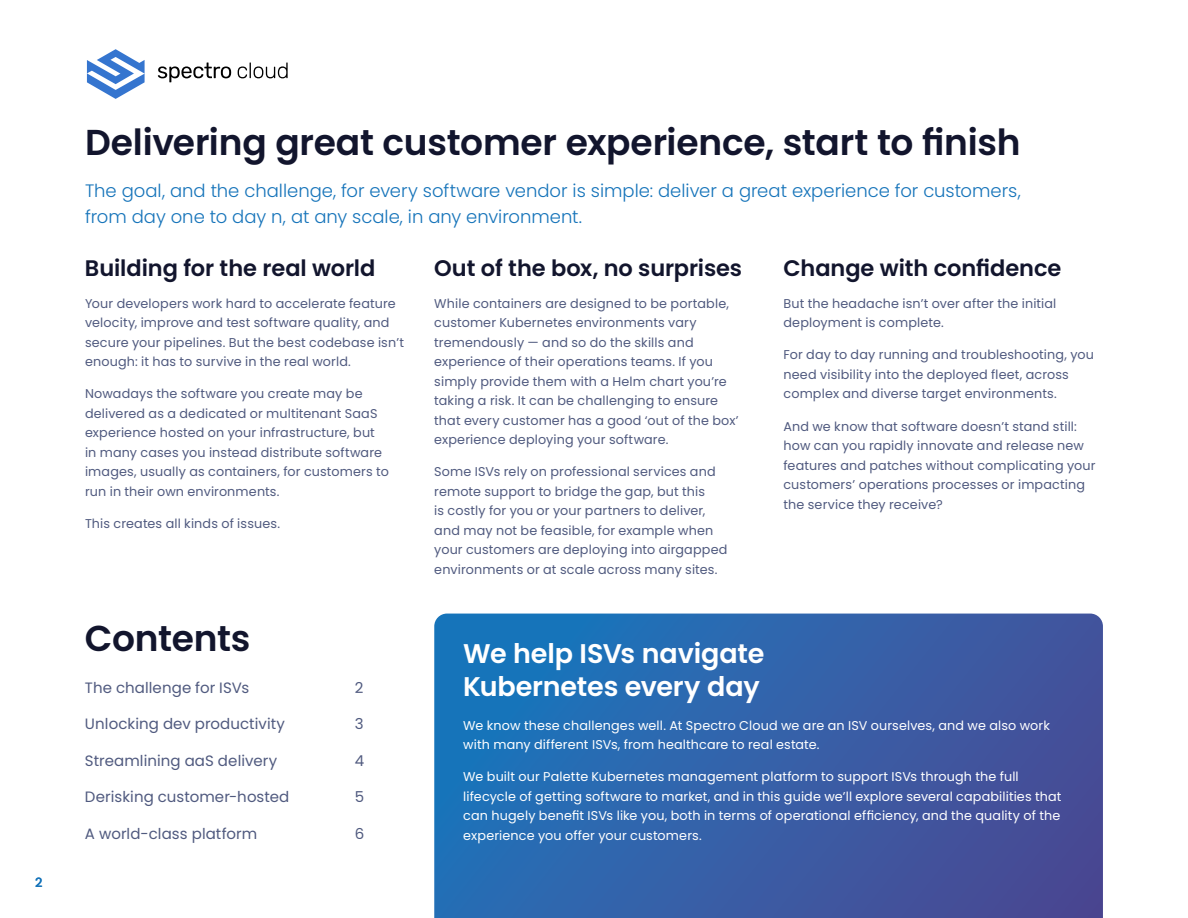
<style>
.page{position:relative;width:1188px;height:918px;background:#fff}
.page>*{position:absolute;margin:0;border:0;box-sizing:border-box;transform-origin:0 0}
.t1{font:600 36px "Poppins";letter-spacing:-.005em;color:#12152d}
.t2{font:600 27px/33px "Poppins";letter-spacing:-.005em;color:#fff}
.t3{font:600 22.5px "Poppins";letter-spacing:-.005em;color:#12152d}
.t4{font:300 18px/25.5px "Poppins";color:#1674ba}
.t5{font:15px "Poppins";letter-spacing:.005em;color:#505a7f}
.t6{font:12.75px/19.5px "Poppins";letter-spacing:.01em;color:#505a7f}
.t7{font:12.75px/19.5px "Poppins";letter-spacing:.01em;color:#fff}
.t8{font:500 12.75px "Poppins";color:#1674ba}
</style>
<div class="page">
<svg style="left:87px;top:49px;width:58px;height:50px"></svg>
<svg style="left:158px;top:63px;width:73px;height:19px"></svg>
<svg style="left:238px;top:63px;width:50px;height:15px"></svg>
<svg style="left:434px;top:614px;width:669px;height:304px;background:#3360a8"></svg>
<p class="t8" style="left:35px;top:875px;width:9px">2</p>
<h1 class="t1" style="left:85px;top:121px;width:937px">Delivering great customer experience, start to finish</h1>
<h3 class="t4" style="left:85px;top:178px;width:937px">The goal, and the challenge, for every software vendor is simple: deliver a great experience for customers, from day one to day n, at any scale, in any environment.</h3>
<h3 class="t3" style="left:85px;top:255px;width:292px">Building for the real world</h3>
<p class="t6" style="left:434px;top:294px;width:306px">While containers are designed to be portable, customer Kubernetes environments vary tremendously — and so do the skills and experience of their operations teams. If you simply provide them with a Helm chart you’re taking a risk. It can be challenging to ensure that every customer has a good ‘out of the box’ experience deploying your software.</p>
<p class="t6" style="left:434px;top:462px;width:295px">Some ISVs rely on professional services and remote support to bridge the gap, but this<br>is costly for you or your partners to deliver, and may not be feasible, for example when your customers are deploying into airgapped environments or at scale across many sites.</p>
<h3 class="t3" style="left:434px;top:255px;width:309px">Out of the box, no surprises</h3>
<h3 class="t3" style="left:783px;top:255px;width:279px">Change with confidence</h3>
<p class="t6" style="left:783px;top:294px;width:274px">But the headache isn’t over after the initial deployment is complete.</p>
<p class="t6" style="left:783px;top:345px;width:312px">For day to day running and troubleshooting, you need visibility into the deployed fleet, across complex and diverse target environments.</p>
<p class="t6" style="left:783px;top:417px;width:314px">And we know that software doesn’t stand still: how can you rapidly innovate and release new features and patches without complicating your customers’ operations processes or impacting the service they receive?</p>
<p class="t6" style="left:85px;top:293px;width:320px">Your developers work hard to accelerate feature velocity, improve and test software quality, and secure your pipelines. But the best codebase isn’t enough: it has to survive in the real world.</p>
<p class="t6" style="left:85px;top:384px;width:305px">Nowadays the software you create may be delivered as a dedicated or multitenant SaaS experience hosted on your infrastructure, but in many cases you instead distribute software images, usually as containers, for customers to run in their own environments.</p>
<p class="t6" style="left:85px;top:514px;width:197px">This creates all kinds of issues.</p>
<h1 class="t1" style="left:85px;top:618px;width:167px">Contents</h1>
<p class="t5" style="left:85px;top:679px;width:166px">The challenge for ISVs</p>
<p class="t5" style="left:355px;top:679px;width:10px">2</p>
<p class="t5" style="left:85px;top:715px;width:202px">Unlocking dev productivity</p>
<p class="t5" style="left:355px;top:715px;width:10px">3</p>
<p class="t5" style="left:85px;top:752px;width:194px">Streamlining aaS delivery</p>
<p class="t5" style="left:355px;top:752px;width:11px">4</p>
<p class="t5" style="left:85px;top:788px;width:206px">Derisking customer-hosted</p>
<p class="t5" style="left:355px;top:788px;width:11px">5</p>
<p class="t5" style="left:85px;top:825px;width:174px">A world-class platform</p>
<p class="t5" style="left:355px;top:825px;width:11px">6</p>
<h2 class="t2" style="left:463px;top:638px;width:303px">We help ISVs navigate<br>Kubernetes every day</h2>
<p class="t7" style="left:463px;top:716px;width:588px">We know these challenges well. At Spectro Cloud we are an ISV ourselves, and we also work with many different ISVs, from healthcare to real estate.</p>
<p class="t7" style="left:463px;top:767px;width:600px">We built our Palette Kubernetes management platform to support ISVs through the full lifecycle of getting software to market, and in this guide we’ll explore several capabilities that can hugely benefit ISVs like you, both in terms of operational efficiency, and the quality of the experience you offer your customers.</p>
</div>
